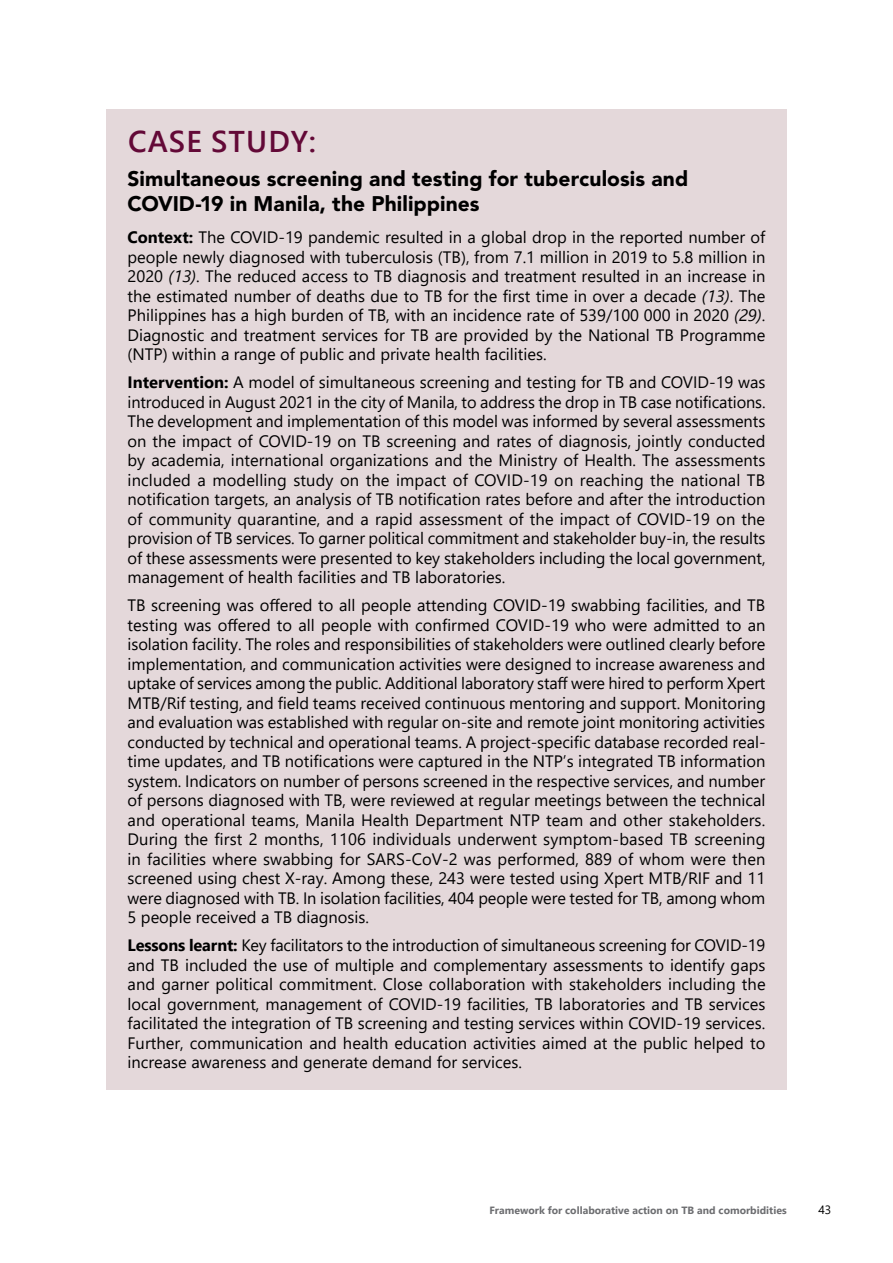
<style>
.page{position:relative;width:893px;height:1263px;background:#fff}
.page>*{position:absolute;margin:0;border:0;box-sizing:border-box;transform-origin:0 0}
.Case_study{font:600 30px "Segoe UI";letter-spacing:.035em;color:#630937}
.Box-head{font:900 21px/25.2px "Avenir LT Std";letter-spacing:.005em;color:#000}
.Box-body{font:16.5px/19.5px "Segoe UI";color:#000;text-align:justify}
.t1{font:12px "Segoe UI";color:#000}
.t2{font:700 10.5px "Segoe UI";color:#6d6e71}
.s1{font-weight:700}
.s2{font-style:italic}
</style>
<div class="page">
<div style="left:106px;top:109px;width:681px;height:981px;background:#e4d8da"></div>
<p class="Case_study" style="left:128px;top:113px;width:189px">CASE STUDY:</p>
<p class="Box-head" style="left:128px;top:166px;width:562px">Simultaneous screening and testing for tuberculosis and<br>COVID-19 in Manila, the Philippines</p>
<p class="Box-body" style="left:128px;top:226px;width:639px"><span class="s1">Context:</span> The COVID-19 pandemic resulted in a global drop in the reported number of people newly diagnosed with tuberculosis (TB), from 7.1 million in 2019 to 5.8 million in 2020 <span class="s2">(13)</span>. The reduced access to TB diagnosis and treatment resulted in an increase in the estimated number of deaths due to TB for the first time in over a decade <span class="s2">(13)</span>. The Philippines has a high burden of TB, with an incidence rate of 539/100 000 in 2020 <span class="s2">(29)</span>.<br>Diagnostic and treatment services for TB are provided by the National TB Programme (NTP) within a range of public and private health facilities.</p>
<p class="Box-body" style="left:128px;top:371px;width:640px"><span class="s1">Intervention:</span> A model of simultaneous screening and testing for TB and COVID-19 was introduced in August 2021 in the city of Manila, to address the drop in TB case notifications.<br>The development and implementation of this model was informed by several assessments on the impact of COVID-19 on TB screening and rates of diagnosis, jointly conducted by academia, international organizations and the Ministry of Health. The assessments included a modelling study on the impact of COVID-19 on reaching the national TB notification targets, an analysis of TB notification rates before and after the introduction of community quarantine, and a rapid assessment of the impact of COVID-19 on the provision of TB services. To garner political commitment and stakeholder buy-in, the results of these assessments were presented to key stakeholders including the local government, management of health facilities and TB laboratories.</p>
<p class="Box-body" style="left:128px;top:594px;width:640px">TB screening was offered to all people attending COVID-19 swabbing facilities, and TB testing was offered to all people with confirmed COVID-19 who were admitted to an isolation facility. The roles and responsibilities of stakeholders were outlined clearly before implementation, and communication activities were designed to increase awareness and uptake of services among the public. Additional laboratory staff were hired to perform Xpert MTB/Rif testing, and field teams received continuous mentoring and support. Monitoring and evaluation was established with regular on-site and remote joint monitoring activities conducted by technical and operational teams. A project-specific database recorded real&shy;time updates, and TB notifications were captured in the NTP’s integrated TB information system. Indicators on number of persons screened in the respective services, and number of persons diagnosed with TB, were reviewed at regular meetings between the technical and operational teams, Manila Health Department NTP team and other stakeholders.<br>During the first 2 months, 1106 individuals underwent symptom-based TB screening in facilities where swabbing for SARS-CoV-2 was performed, 889 of whom were then screened using chest X-ray. Among these, 243 were tested using Xpert MTB/RIF and 11 were diagnosed with TB. In isolation facilities, 404 people were tested for TB, among whom 5 people received a TB diagnosis.</p>
<p class="Box-body" style="left:128px;top:934px;width:640px"><span class="s1">Lessons learnt:</span> Key facilitators to the introduction of simultaneous screening for COVID-19 and TB included the use of multiple and complementary assessments to identify gaps and garner political commitment. Close collaboration with stakeholders including the local government, management of COVID-19 facilities, TB laboratories and TB services facilitated the integration of TB screening and testing services within COVID-19 services.<br>Further, communication and health education activities aimed at the public helped to increase awareness and generate demand for services.</p>
<p class="t2" style="left:489px;top:1200px;width:299px">Framework for collaborative action on TB and comorbidities</p>
<p class="t1" style="left:818px;top:1198px;width:14px">43</p>
</div>
